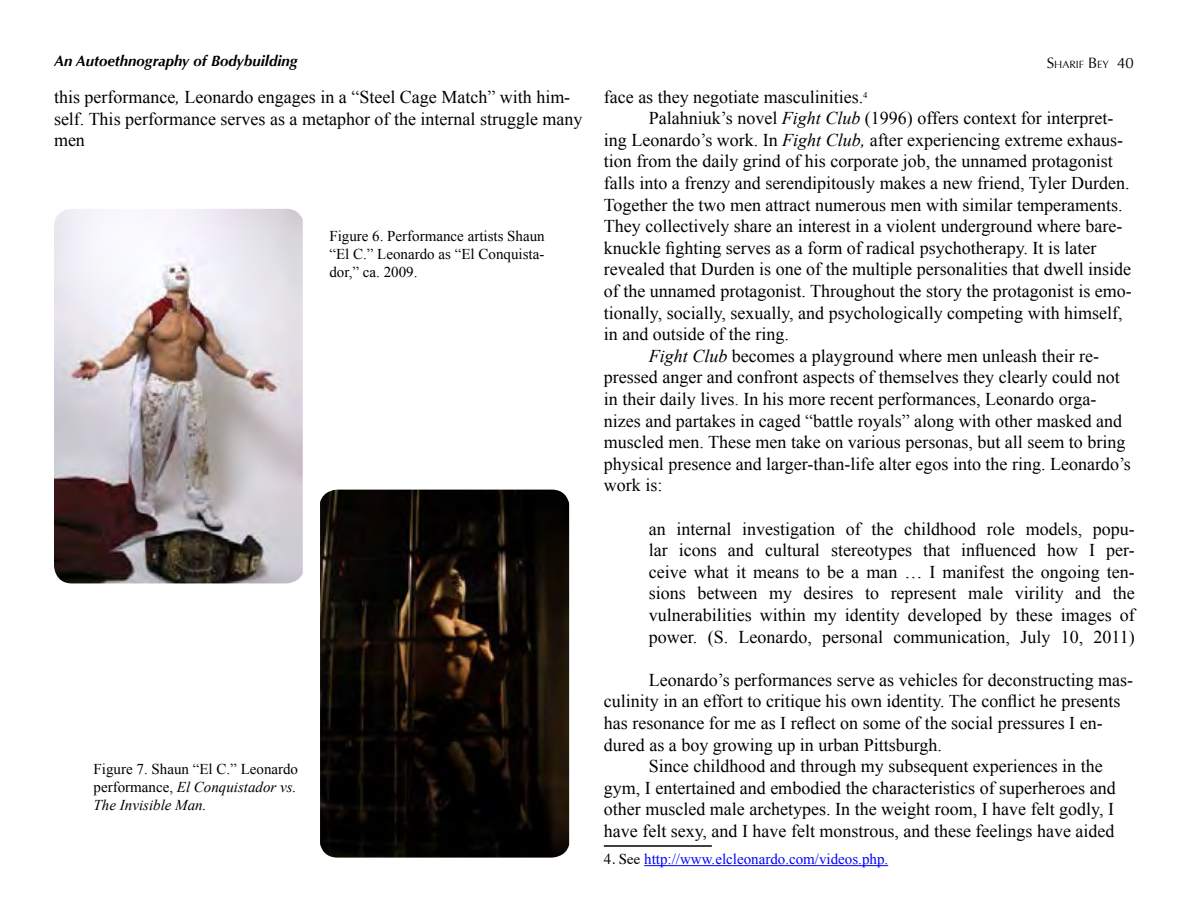
<style>
.page{position:relative;width:1188px;height:918px;background:#fff}
.page>*{position:absolute;margin:0;border:0;box-sizing:border-box;transform-origin:0 0}
.t1{font:18px/21.6px "Times New Roman";color:#000}
.t2{font:15px/18px "Times New Roman";color:#000;text-align:justify}
.t3{font:15px "Times New Roman";color:#00f}
.t4{font:italic 700 15px "Optima";color:#000}
.t5{font:10.5px "Optima";color:#000}
.s1{font-size:15px}
.s2{font-style:italic}
.s3{color:#0030a0}
.s4{font-family:"Times";color:#000}
</style>
<div class="page">
<hr style="left:604px;top:845px;width:108px;height:2px;background:#000">
<hr style="left:644px;top:865px;width:244px;height:1px;background:#00f">
<img style="left:54px;top:209px;width:249px;height:374px">
<img style="left:320px;top:490px;width:249px;height:368px">
<p class="t4" style="left:54px;top:52px;width:245px">An Autoethnography of Bodybuilding</p>
<p class="t5" style="left:1047px;top:59px;width:89px"><span class="s1">S</span>HARIF <span class="s1">B</span>EY <span class="s1">40</span></p>
<p class="t1" style="left:54px;top:86px;width:530px">this performance<span class="s2">,</span> Leonardo engages in a “Steel Cage Match” with him&shy;self. This performance serves as a metaphor of the internal struggle many men</p>
<p class="t1" style="left:604px;top:86px;width:265px">face as they negotiate masculinities.<sup>4</sup></p>
<p class="t1" style="left:649px;top:107px;width:466px">Palahniuk’s novel <span class="s2">Fight Club</span> (1996) offers context for interpret-</p>
<p class="t1" style="left:604px;top:129px;width:521px">ing Leonardo’s work. In <span class="s2">Fight Club,</span> after experiencing extreme exhaus-</p>
<p class="t1" style="left:604px;top:150px;width:510px">tion from the daily grind of his corporate job, the unnamed protagonist</p>
<p class="t1" style="left:604px;top:172px;width:527px">falls into a frenzy and serendipitously makes a new friend, Tyler Durden.</p>
<p class="t1" style="left:604px;top:194px;width:520px">Together the two men attract numerous men with similar temperaments.</p>
<p class="t1" style="left:604px;top:215px;width:520px">They collectively share an interest in a violent underground where bare-</p>
<p class="t1" style="left:604px;top:237px;width:494px">knuckle fighting serves as a form of radical psychotherapy. It is later</p>
<p class="t1" style="left:604px;top:258px;width:529px">revealed that Durden is one of the multiple personalities that dwell inside</p>
<p class="t1" style="left:604px;top:280px;width:530px">of the unnamed protagonist. Throughout the story the protagonist is emo-</p>
<p class="t1" style="left:604px;top:302px;width:520px">tionally, socially, sexually, and psychologically competing with himself,</p>
<p class="t1" style="left:604px;top:323px;width:186px">in and outside of the ring.</p>
<p class="t1" style="left:649px;top:345px;width:452px"><span class="s2">Fight Club</span> becomes a playground where men unleash their re-</p>
<p class="t1" style="left:604px;top:366px;width:517px">pressed anger and confront aspects of themselves they clearly could not</p>
<p class="t1" style="left:604px;top:388px;width:494px">in their daily lives<span class="s3">.</span> In his more recent performances, Leonardo orga-</p>
<p class="t1" style="left:604px;top:410px;width:520px">nizes and partakes in caged “battle royals” along with other masked and</p>
<p class="t1" style="left:604px;top:431px;width:523px">muscled men. These men take on various personas, but all seem to bring</p>
<p class="t1" style="left:604px;top:453px;width:529px">physical presence and larger-than-life alter egos into the ring. Leonardo’s</p>
<p class="t1" style="left:604px;top:474px;width:60px">work is:</p>
<p class="t1" style="left:649px;top:518px;width:487px;text-align:justify">an internal investigation of the childhood role models, popu&shy;lar icons and cultural stereotypes that influenced how I per&shy;ceive what it means to be a man … I manifest the ongoing ten&shy;sions between my desires to represent male virility and the vulnerabilities within my identity developed by these images of power. (S. Leonardo, personal communication, July 10, 2011)</p>
<p class="t1" style="left:649px;top:669px;width:486px">Leonardo’s performances serve as vehicles for deconstructing mas-</p>
<p class="t1" style="left:604px;top:690px;width:518px">culinity in an effort to critique his own identity. The conflict he presents</p>
<p class="t1" style="left:604px;top:712px;width:500px">has resonance for me as I reflect on some of the social pressures I en-</p>
<p class="t1" style="left:604px;top:734px;width:340px">dured as a boy growing up in urban Pittsburgh.</p>
<p class="t1" style="left:649px;top:755px;width:455px">Since childhood and through my subsequent experiences in the</p>
<p class="t1" style="left:604px;top:777px;width:513px">gym, I entertained and embodied the characteristics of superheroes and</p>
<p class="t1" style="left:604px;top:798px;width:512px">other muscled male archetypes. In the weight room, I have felt godly, I</p>
<p class="t1" style="left:604px;top:820px;width:512px">have felt sexy, and I have felt monstrous, and these feelings have aided</p>
<p class="t3" style="left:604px;top:849px;width:286px"><span class="s4">4. See</span> http://www.elcleonardo.com/videos.php.</p>
<p class="t2" style="left:329px;top:227px;width:217px">Figure 6. Performance artists Shaun “El C.” Leonardo as “El Conquista&shy;dor,” ca. 2009.</p>
<p class="t2" style="left:94px;top:760px;width:206px">Figure 7. Shaun “El C.” Leonardo performance, <span class="s2">El Conquistador vs.<br>The Invisible Man.</span></p>
</div>
